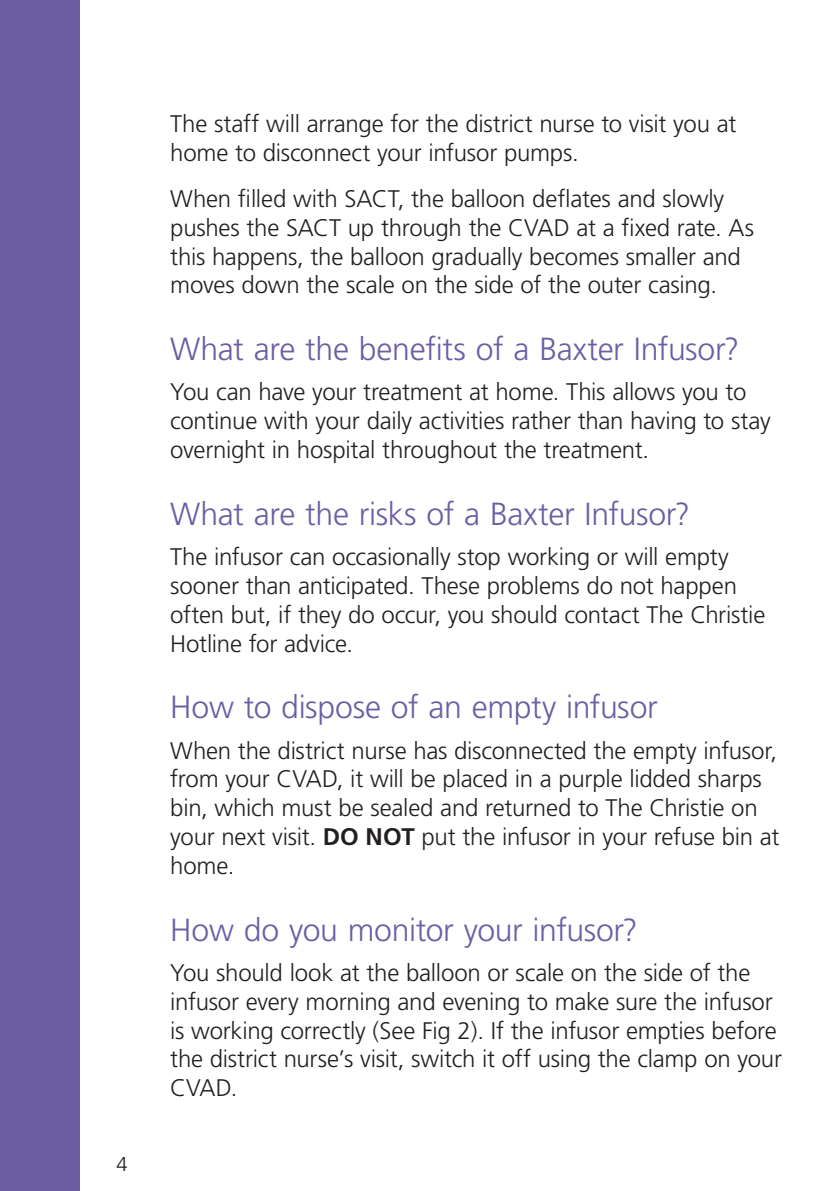
<style>
.page{position:relative;width:840px;height:1191px;background:#fff}
.page>*{position:absolute;margin:0;border:0;box-sizing:border-box;transform-origin:0 0}
.HEADING{font:300 32px "Frutiger";letter-spacing:-.01em;color:#6d5da3}
.BODY{font:300 24px/28.8px "Frutiger";letter-spacing:-.01em;color:#231f20}
.t1{font:300 20px "Frutiger";color:#231f20}
.s1{font-weight:700}
</style>
<div class="page">
<div style="left:0;top:0;width:79px;height:1191px;background:#6d5da3"></div>
<p class="t1" style="left:116px;top:1152px;width:13px">4</p>
<p class="BODY" style="left:170px;top:109px;width:567px">The staff will arrange for the district nurse to visit you at home to disconnect your infusor pumps.</p>
<p class="BODY" style="left:170px;top:184px;width:585px">When filled with SACT, the balloon deflates and slowly pushes the SACT up through the CVAD at a fixed rate. As this happens, the balloon gradually becomes smaller and moves down the scale on the side of the outer casing.</p>
<p class="HEADING" style="left:170px;top:331px;width:570px">What are the benefits of a Baxter Infusor?</p>
<p class="BODY" style="left:170px;top:378px;width:601px">You can have your treatment at home. This allows you to continue with your daily activities rather than having to stay overnight in hospital throughout the treatment.</p>
<p class="HEADING" style="left:170px;top:496px;width:521px">What are the risks of a Baxter Infusor?</p>
<p class="BODY" style="left:170px;top:542px;width:596px">The infusor can occasionally stop working or will empty sooner than anticipated. These problems do not happen often but, if they do occur, you should contact The Christie Hotline for advice.</p>
<p class="HEADING" style="left:170px;top:689px;width:489px">How to dispose of an empty infusor</p>
<p class="BODY" style="left:170px;top:736px;width:610px">When the district nurse has disconnected the empty infusor, from your CVAD, it will be placed in a purple lidded sharps bin, which must be sealed and returned to The Christie on your next visit. <span class="s1">DO NOT</span> put the infusor in your refuse bin at home.</p>
<p class="HEADING" style="left:170px;top:911px;width:469px">How do you monitor your infusor?</p>
<p class="BODY" style="left:170px;top:958px;width:613px">You should look at the balloon or scale on the side of the infusor every morning and evening to make sure the infusor is working correctly (See Fig 2). If the infusor empties before the district nurse’s visit, switch it off using the clamp on your CVAD.</p>
</div>
